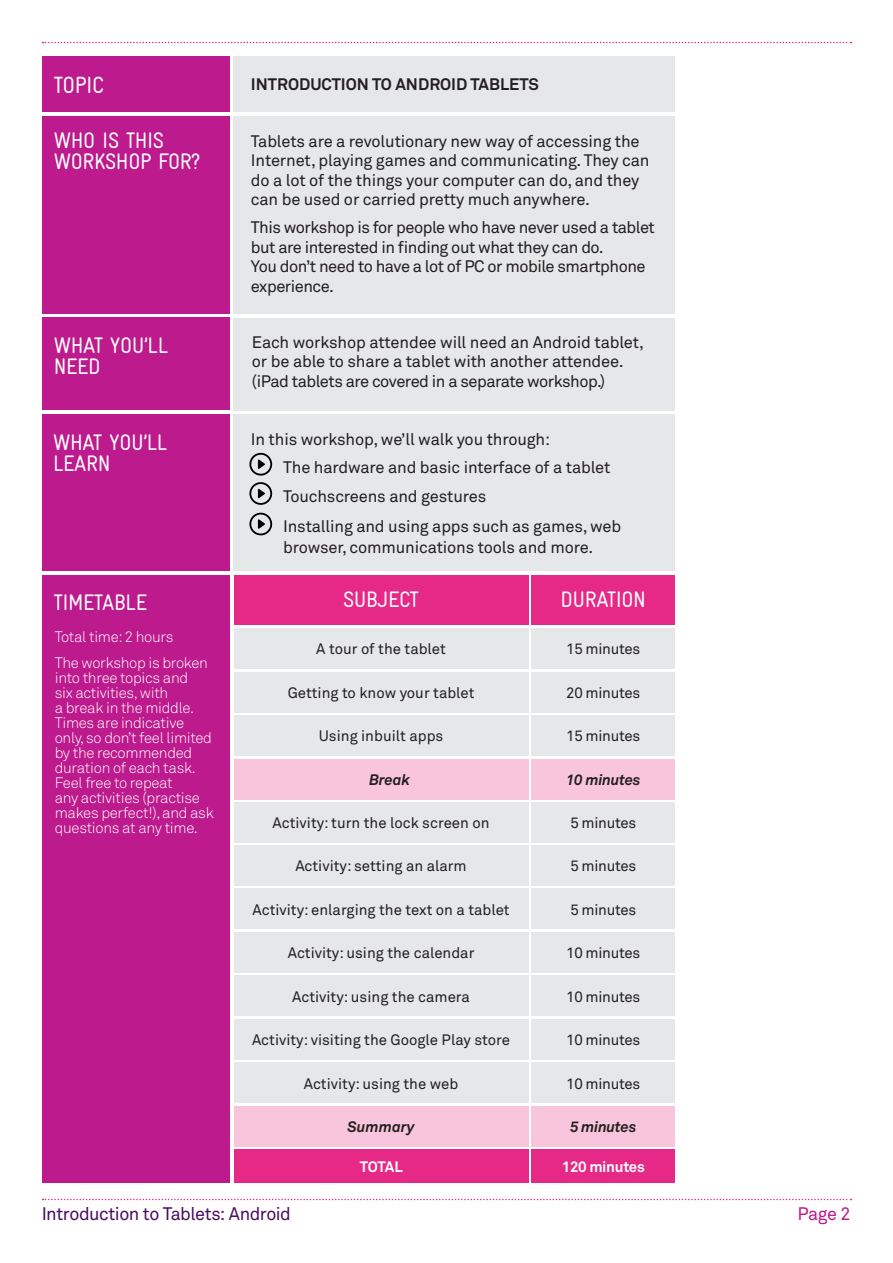
<style>
.page{position:relative;width:893px;height:1263px;background:#fff}
.page>*{position:absolute;margin:0;border:0;box-sizing:border-box;transform-origin:0 0}
.t1{font:condensed 23.55px "Gravur";letter-spacing:-.02em;color:#fff}
.t2{font:condensed 22.5px/21px "Gravur";letter-spacing:-.02em;color:#fff}
.t3{font:18px "Akkurat";letter-spacing:-.025em;color:#4a0c62}
.t4{font:18px "Akkurat";color:#bd1a8d}
.t5{font:16.5px/19.5px "Akkurat";letter-spacing:-.01em;color:#231f20}
.t6{font:16.5px/19.5px "Akkurat";letter-spacing:-.03em;color:#231f20}
.t7{font:700 16.5px "Akkurat";color:#231f20}
.t8{font:15px "Akkurat";color:#231f20}
.t9{font:300 15px/15px "Akkurat";letter-spacing:-.02em;color:#fff}
.t10{font:15px "Akkurat";letter-spacing:-.02em;color:#231f20}
.t11{font:italic 700 15px "Akkurat";letter-spacing:-.02em;color:#231f20}
.t12{font:700 15px "Akkurat";letter-spacing:-.02em;color:#fff}
.t13{font:italic 700 15px "Akkurat";color:#231f20}
</style>
<div class="page">
<svg style="left:43px;top:42px;width:808px;height:1px"></svg>
<svg style="left:43px;top:1199px;width:808px;height:1px"></svg>
<div style="left:43px;top:414px;width:187px;height:157px;background:#bd1a8d"></div>
<div style="left:43px;top:116px;width:187px;height:198px;background:#bd1a8d"></div>
<div style="left:234px;top:414px;width:441px;height:157px;background:#e6e7e8"></div>
<div style="left:234px;top:116px;width:441px;height:198px;background:#e6e7e8"></div>
<div style="left:43px;top:56px;width:187px;height:56px;background:#bd1a8d"></div>
<div style="left:234px;top:56px;width:441px;height:56px;background:#e6e7e8"></div>
<div style="left:43px;top:317px;width:187px;height:93px;background:#bd1a8d"></div>
<div style="left:234px;top:318px;width:441px;height:92px;background:#e6e7e8"></div>
<svg style="left:258px;top:459px;width:7px;height:10px"></svg>
<div style="left:249px;top:453px;width:23px;height:23px;border:2px solid #000;border-radius:50%"></div>
<svg style="left:258px;top:489px;width:7px;height:9px"></svg>
<div style="left:249px;top:482px;width:23px;height:23px;border:2px solid #000;border-radius:50%"></div>
<svg style="left:258px;top:519px;width:7px;height:10px"></svg>
<div style="left:249px;top:513px;width:23px;height:22px;border:2px solid #000;border-radius:50%"></div>
<div style="left:43px;top:575px;width:187px;height:608px;background:#bd1a8d"></div>
<div style="left:234px;top:575px;width:294px;height:50px;background:#e62987"></div>
<div style="left:234px;top:629px;width:294px;height:40px;background:#e6e7e8"></div>
<div style="left:234px;top:672px;width:294px;height:40px;background:#e6e7e8"></div>
<div style="left:234px;top:716px;width:294px;height:40px;background:#e6e7e8"></div>
<div style="left:234px;top:759px;width:294px;height:40px;background:#f9c5dc"></div>
<div style="left:234px;top:845px;width:294px;height:40px;background:#e6e7e8"></div>
<div style="left:234px;top:802px;width:294px;height:41px;background:#e6e7e8"></div>
<div style="left:234px;top:889px;width:294px;height:40px;background:#e6e7e8"></div>
<div style="left:234px;top:932px;width:294px;height:40px;background:#e6e7e8"></div>
<div style="left:234px;top:1063px;width:294px;height:40px;background:#e6e7e8"></div>
<div style="left:234px;top:976px;width:294px;height:40px;background:#e6e7e8"></div>
<div style="left:234px;top:1106px;width:294px;height:40px;background:#f9c5dc"></div>
<div style="left:234px;top:1019px;width:294px;height:40px;background:#e6e7e8"></div>
<div style="left:234px;top:1150px;width:294px;height:33px;background:#e62987"></div>
<div style="left:531px;top:629px;width:144px;height:40px;background:#e6e7e8"></div>
<div style="left:531px;top:672px;width:144px;height:40px;background:#e6e7e8"></div>
<div style="left:531px;top:716px;width:144px;height:40px;background:#e6e7e8"></div>
<div style="left:531px;top:759px;width:144px;height:40px;background:#f9c5dc"></div>
<div style="left:531px;top:845px;width:144px;height:40px;background:#e6e7e8"></div>
<div style="left:531px;top:802px;width:144px;height:41px;background:#e6e7e8"></div>
<div style="left:531px;top:889px;width:144px;height:40px;background:#e6e7e8"></div>
<div style="left:531px;top:932px;width:144px;height:40px;background:#e6e7e8"></div>
<div style="left:531px;top:1063px;width:144px;height:40px;background:#e6e7e8"></div>
<div style="left:531px;top:976px;width:144px;height:40px;background:#e6e7e8"></div>
<div style="left:531px;top:1106px;width:144px;height:40px;background:#f9c5dc"></div>
<div style="left:531px;top:1019px;width:144px;height:40px;background:#e6e7e8"></div>
<div style="left:531px;top:1150px;width:144px;height:33px;background:#e62987"></div>
<div style="left:531px;top:575px;width:144px;height:50px;background:#e62987"></div>
<h1 class="t1" style="left:54px;top:72px;width:52px">TOPIC</h1>
<p class="t7" style="left:251px;top:74px;width:290px">INTRODUCTION TO ANDROID TABLETS</p>
<h2 class="t2" style="left:54px;top:130px;width:148px">WHO IS THIS<br>WORKSHOP FOR?</h2>
<p class="t5" style="left:251px;top:132px;width:400px">Tablets are a revolutionary new way of accessing the Internet, playing games and communicating. They can do a lot of the things your computer can do, and they can be used or carried pretty much anywhere.</p>
<p class="t6" style="left:251px;top:218px;width:406px">This workshop is for people who have never used a tablet but are interested in finding out what they can do.<br>You don’t need to have a lot of PC or mobile smartphone experience.</p>
<h2 class="t2" style="left:54px;top:335px;width:116px">WHAT YOU’LL<br>NEED</h2>
<h2 class="t2" style="left:53px;top:431px;width:116px">WHAT YOU’LL<br>LEARN</h2>
<p class="t5" style="left:252px;top:333px;width:394px">Each workshop attendee will need an Android tablet, or be able to share a tablet with another attendee. (iPad tablets are covered in a separate workshop.)</p>
<p class="t5" style="left:283px;top:425px;width:329px;line-height:28px;text-indent:-32px">In this workshop, we’ll walk you through:<br>The hardware and basic interface of a tablet</p>
<p class="t5" style="left:283px;top:482px;width:340px;line-height:29.5px">Touchscreens and gestures<br>Installing and using apps such as games, web</p>
<p class="t5" style="left:283px;top:538px;width:312px">browser, communications tools and more.</p>
<h2 class="t2" style="left:54px;top:592px;width:95px">TIMETABLE</h2>
<h2 class="t2" style="left:343px;top:589px;width:77px">SUBJECT</h2>
<p class="t8" style="left:316px;top:640px;width:131px">A tour of the tablet</p>
<p class="t8" style="left:288px;top:684px;width:188px">Getting to know your tablet</p>
<p class="t8" style="left:319px;top:727px;width:126px">Using inbuilt apps</p>
<p class="t11" style="left:369px;top:770px;width:42px">Break</p>
<p class="t9" style="left:55px;top:624px;width:155px;line-height:26.4px">Total time: 2 hours<br>The workshop is broken</p>
<p class="t9" style="left:55px;top:671px;width:160px">into three topics and<br>six activities, with<br>a break in the middle.<br>Times are indicative only, so don’t feel limited by the recommended duration of each task.<br>Feel free to repeat<br>any activities (practise makes perfect!), and ask questions at any time.</p>
<p class="t8" style="left:273px;top:814px;width:218px">Activity: turn the lock screen on</p>
<h2 class="t2" style="left:560px;top:589px;width:87px">DURATION</h2>
<p class="t10" style="left:566px;top:640px;width:76px">15 minutes</p>
<p class="t10" style="left:566px;top:684px;width:76px">20 minutes</p>
<p class="t10" style="left:566px;top:727px;width:76px">15 minutes</p>
<p class="t11" style="left:566px;top:770px;width:76px">10 minutes</p>
<p class="t10" style="left:570px;top:814px;width:67px">5 minutes</p>
<p class="t8" style="left:295px;top:857px;width:173px">Activity: setting an alarm</p>
<p class="t10" style="left:570px;top:857px;width:67px">5 minutes</p>
<p class="t8" style="left:253px;top:900px;width:259px">Activity: enlarging the text on a tablet</p>
<p class="t8" style="left:288px;top:944px;width:188px">Activity: using the calendar</p>
<p class="t10" style="left:570px;top:900px;width:67px">5 minutes</p>
<p class="t10" style="left:566px;top:944px;width:76px">10 minutes</p>
<p class="t8" style="left:292px;top:987px;width:179px">Activity: using the camera</p>
<p class="t10" style="left:566px;top:987px;width:76px">10 minutes</p>
<p class="t8" style="left:252px;top:1031px;width:260px">Activity: visiting the Google Play store</p>
<p class="t10" style="left:566px;top:1031px;width:76px">10 minutes</p>
<p class="t8" style="left:304px;top:1074px;width:156px">Activity: using the web</p>
<p class="t10" style="left:566px;top:1074px;width:76px">10 minutes</p>
<p class="t13" style="left:347px;top:1117px;width:69px">Summary</p>
<p class="t11" style="left:570px;top:1117px;width:68px">5 minutes</p>
<p class="t12" style="left:360px;top:1157px;width:44px">TOTAL</p>
<p class="t12" style="left:562px;top:1157px;width:85px">120 minutes</p>
<p class="t3" style="left:42px;top:1203px;width:251px">Introduction to Tablets: Android</p>
<p class="t4" style="left:797px;top:1203px;width:55px">Page 2</p>
</div>
